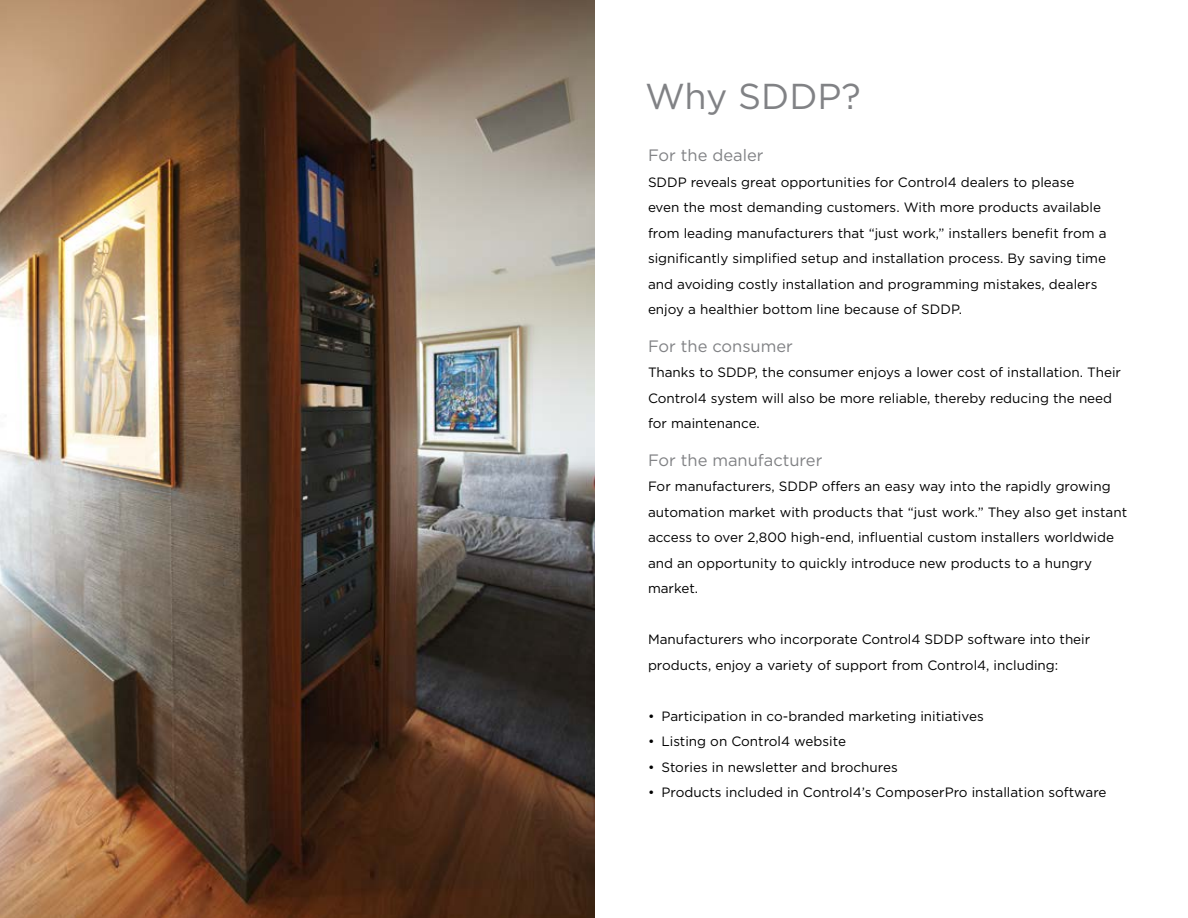
<style>
.page{position:relative;width:1188px;height:918px;background:#fff}
.page>*{position:absolute;margin:0;border:0;box-sizing:border-box;transform-origin:0 0}
.t1{font:36px "Gotham";color:#818285}
.t2{font:16.5px "Gotham";color:#818285}
.t3{font:13.5px/25.5px "Gotham";color:#000}
</style>
<div class="page">
<img style="left:0;top:0;width:595px;height:918px">
<h1 class="t1" style="left:645px;top:73px;width:217px">Why SDDP?</h1>
<p class="t2" style="left:648px;top:145px;width:117px">For the dealer</p>
<p class="t3" style="left:648px;top:169px;width:460px">SDDP reveals great opportunities for Control4 dealers to please even the most demanding customers. With more products available from leading manufacturers that “just work,” installers benefit from a significantly simplified setup and installation process. By saving time and avoiding costly installation and programming mistakes, dealers enjoy a healthier bottom line because of SDDP.</p>
<p class="t2" style="left:648px;top:335px;width:146px">For the consumer</p>
<p class="t3" style="left:648px;top:359px;width:475px">Thanks to SDDP, the consumer enjoys a lower cost of installation. Their<br>Control4 system will also be more reliable, thereby reducing the need for maintenance.</p>
<p class="t2" style="left:648px;top:449px;width:176px">For the manufacturer</p>
<p class="t3" style="left:648px;top:473px;width:481px">For manufacturers, SDDP offers an easy way into the rapidly growing automation market with products that “just work.” They also get instant access to over 2,800 high-end, influential custom installers worldwide and an opportunity to quickly introduce new products to a hungry market.</p>
<p class="t3" style="left:648px;top:626px;width:444px">Manufacturers who incorporate Control4 SDDP software into their products, enjoy a variety of support from Control4, including:</p>
<p class="t3" style="left:648px;top:703px;width:337px">• Participation in co-branded marketing initiatives</p>
<p class="t3" style="left:648px;top:728px;width:200px">• Listing on Control4 website</p>
<p class="t3" style="left:648px;top:754px;width:251px">• Stories in newsletter and brochures</p>
<p class="t3" style="left:648px;top:779px;width:460px">• Products included in Control4’s ComposerPro installation software</p>
</div>
